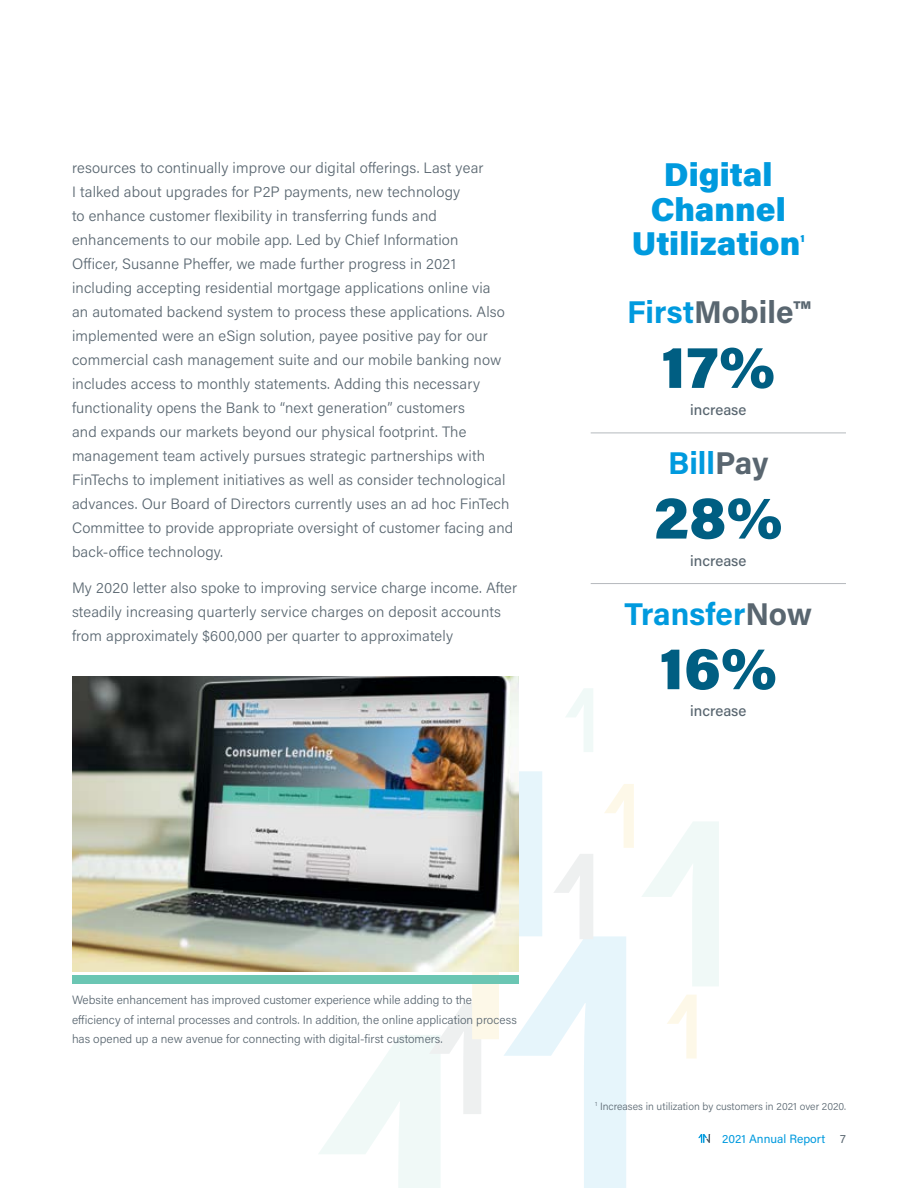
<style>
.page{position:relative;width:918px;height:1188px;background:#fff}
.page>*{position:absolute;margin:0;border:0;box-sizing:border-box;transform-origin:0 0}
.t1{font:900 60px "Acumin Pro";color:#005e82}
.t2{font:900 33px/34.5px "Acumin Pro";color:#009ade;text-align:center}
.t3{font:700 31.5px "Acumin Pro";letter-spacing:-.005em;color:#009ade}
.t4{font:700 31.5px "Acumin Pro";color:#596670}
.t5{font:300 15px/24px "Acumin Pro";letter-spacing:.01em;color:#596670}
.t6{font:500 15px "Acumin Pro";color:#596670}
.t7{font:300 12px/19.5px "Acumin Pro";color:#596670}
.t8{font:12px "Acumin Pro";color:#009ade}
.t9{font:12px "Acumin Pro";color:#596670}
.t10{font:300 10.5px "Acumin Pro";color:#596670}
.t11{font:900 10.5px "Acumin Pro";color:#009ade}
.s1{color:#009ade}
.s2{color:#596670}
</style>
<div class="page">
<svg style="left:698px;top:1134px;width:13px;height:9px"></svg>
<svg style="left:642px;top:822px;width:77px;height:164px"></svg>
<svg style="left:667px;top:995px;width:30px;height:64px"></svg>
<svg style="left:319px;top:771px;width:315px;height:417px"></svg>
<svg style="left:566px;top:688px;width:27px;height:64px"></svg>
<hr style="left:591px;top:433px;width:255px;height:1px;background:#b5b9bd">
<hr style="left:591px;top:583px;width:255px;height:1px;background:#b5b9bd">
<img style="left:72px;top:676px;width:446px;height:296px">
<div style="left:72px;top:975px;width:446px;height:9px;background:#6bc6b3"></div>
<p class="t5" style="left:72px;top:155px;width:443px">resources to continually improve our digital offerings. Last year<br>I talked about upgrades for P2P payments, new technology<br>to enhance customer flexibility in transferring funds and enhancements to our mobile app. Led by Chief Information<br>Officer, Susanne Pheffer, we made further progress in 2021 including accepting residential mortgage applications online via<br>an automated backend system to process these applications. Also implemented were an eSign solution, payee positive pay for our commercial cash management suite and our mobile banking now includes access to monthly statements. Adding this necessary functionality opens the Bank to “next generation” customers<br>and expands our markets beyond our physical footprint. The management team actively pursues strategic partnerships with FinTechs to implement initiatives as well as consider technological advances. Our Board of Directors currently uses an ad hoc FinTech Committee to provide appropriate oversight of customer facing and back-office technology.</p>
<p class="t5" style="left:72px;top:575px;width:447px">My 2020 letter also spoke to improving service charge income. After steadily increasing quarterly service charges on deposit accounts from approximately $600,000 per quarter to approximately</p>
<h2 class="t2" style="left:632px;top:156px;width:170px">Digital<br>Channel<br>Utilization</h2>
<p class="t11" style="left:801px;top:231px;width:6px">1</p>
<h3 class="t4" style="left:627px;top:290px;width:184px"><span class="s1">First</span>Mobile™</h3>
<h1 class="t1" style="left:661px;top:324px;width:116px">17%</h1>
<p class="t6" style="left:690px;top:399px;width:58px">increase</p>
<h3 class="t3" style="left:668px;top:441px;width:102px">Bill<span class="s2">Pay</span></h3>
<h1 class="t1" style="left:654px;top:475px;width:130px">28%</h1>
<p class="t6" style="left:690px;top:550px;width:58px">increase</p>
<h3 class="t3" style="left:625px;top:592px;width:189px">Transfer<span class="s2">Now</span></h3>
<h1 class="t1" style="left:660px;top:626px;width:119px">16%</h1>
<p class="t6" style="left:690px;top:701px;width:58px">increase</p>
<p class="t7" style="left:72px;top:990px;width:446px">Website enhancement has improved customer experience while adding to the efficiency of internal processes and controls. In addition, the online application process has opened up a new avenue for connecting with digital-first customers.</p>
<p class="t10" style="left:595px;top:1099px;width:252px"><sup>1</sup> Increases in utilization by customers in 2021 over 2020.</p>
<p class="t8" style="left:722px;top:1130px;width:105px">2021 Annual Report</p>
<p class="t9" style="left:840px;top:1130px;width:7px">7</p>
</div>
